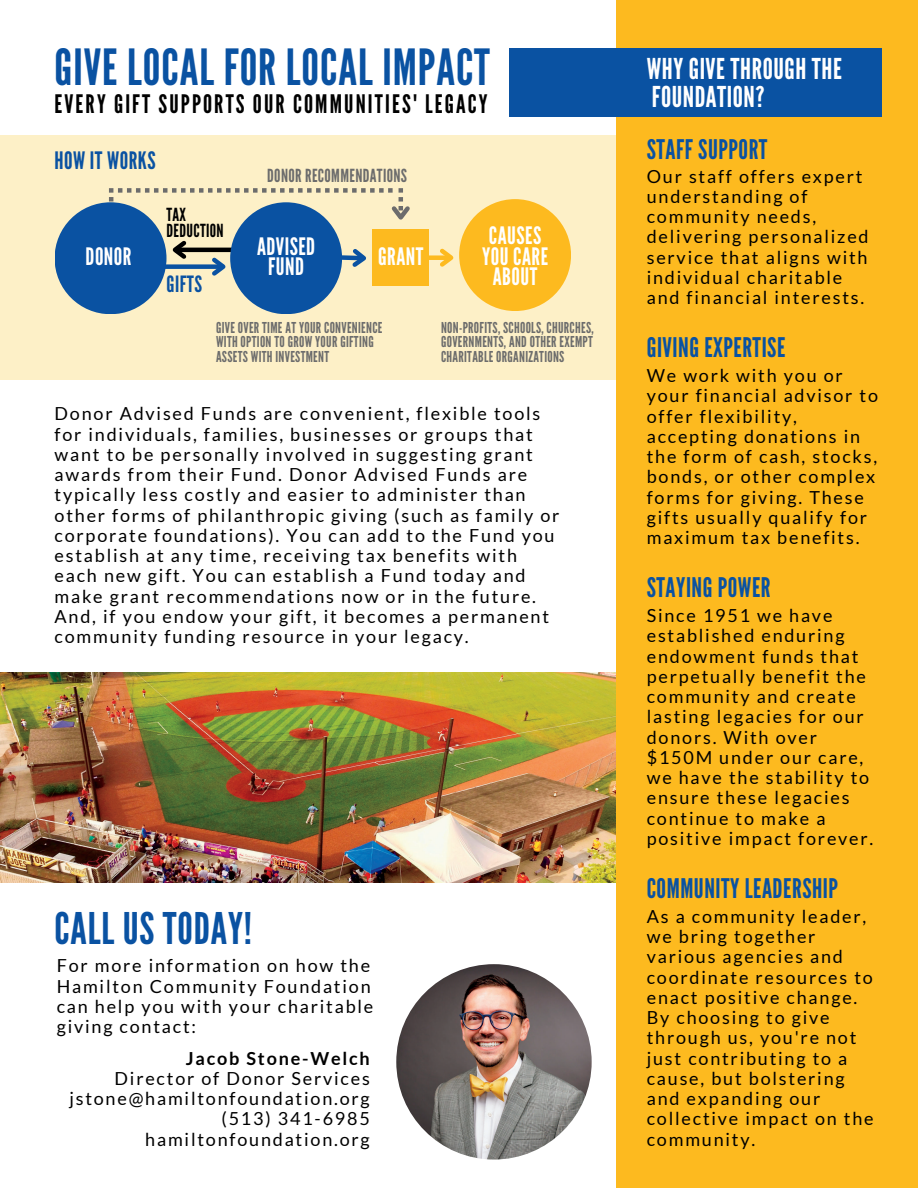
<style>
.page{position:relative;width:918px;height:1188px;background:#fff}
.page>*{position:absolute;margin:0;border:0;box-sizing:border-box;transform-origin:0 0}
.t1{font:49.8px "League Gothic";letter-spacing:.02em;color:#0a52a2}
.t2{font:43.65px "League Gothic";letter-spacing:.02em;color:#0a52a2}
.t3{font:28.65px/28.2px "League Gothic";letter-spacing:.02em;color:#fff}
.t4{font:27px "League Gothic";letter-spacing:.02em;color:#0a52a2}
.t5{font:25.5px "League Gothic";letter-spacing:.085em;color:#000}
.t6{font:24px/20.2px "League Gothic";letter-spacing:.02em;color:#fff;text-align:center}
.t7{font:24px "League Gothic";letter-spacing:.02em;color:#0a52a2}
.t8{font:22.35px "League Gothic";letter-spacing:.02em;color:#0a52a2}
.t9{font:18px/20.2px "Lato";letter-spacing:.1em;color:#000}
.t10{font:18px "League Gothic";letter-spacing:.02em;color:#6c6c6c}
.t11{font:700 18px "Lato";letter-spacing:.1em;color:#000}
.t12{font:18px "League Gothic";letter-spacing:.02em;color:#000}
.t13{font:15px/14.7px "League Gothic";letter-spacing:.02em;color:#6c6c6c}
</style>
<div class="page">
<div style="left:0;top:135px;width:699px;height:245px;background:#fdf0c7"></div>
<div style="left:101px;top:264px;width:122px;height:5px;background:#0a52a2"></div>
<svg style="left:208px;top:257px;width:23px;height:19px"></svg>
<img style="left:0;top:672px;width:616px;height:210px">
<div style="left:616px;top:0;width:302px;height:1188px;background:#fdba1f"></div>
<div style="left:510px;top:49px;width:372px;height:68px;background:#0a52a2"></div>
<div style="left:55px;top:202px;width:112px;height:112px;background:#0a52a2;border-radius:50%"></div>
<hr style="left:175px;top:248px;width:92px;height:4px;background:#000">
<svg style="left:172px;top:240px;width:18px;height:19px"></svg>
<svg style="left:341px;top:248px;width:25px;height:21px"></svg>
<div style="left:230px;top:202px;width:112px;height:112px;background:#0a52a2;border-radius:50%"></div>
<div style="left:405px;top:255px;width:46px;height:5px;background:#fdba1f"></div>
<svg style="left:436px;top:248px;width:18px;height:19px"></svg>
<div style="left:372px;top:229px;width:57px;height:57px;background:#fdba1f"></div>
<svg style="left:109px;top:188px;width:301px;height:40px"></svg>
<div style="left:459px;top:199px;width:112px;height:112px;background:#fdba1f;border-radius:50%"></div>
<img style="left:396px;top:964px;width:196px;height:196px;border-radius:50%">
<p class="t1" style="left:55px;top:38px;width:437px">GIVE LOCAL FOR LOCAL IMPACT</p>
<p class="t3" style="left:647px;top:55px;width:197px">WHY GIVE THROUGH THE<br>FOUNDATION?</p>
<p class="t4" style="left:647px;top:133px;width:122px">STAFF SUPPORT</p>
<p class="t9" style="left:647px;top:166px;width:223px">Our staff offers expert understanding of community needs, delivering personalized service that aligns with individual charitable and financial interests.</p>
<p class="t5" style="left:55px;top:89px;width:434px">EVERY GIFT SUPPORTS OUR COMMUNITIES' LEGACY</p>
<p class="t7" style="left:55px;top:147px;width:103px">HOW IT WORKS</p>
<p class="t10" style="left:267px;top:165px;width:141px">DONOR RECOMMENDATIONS</p>
<p class="t12" style="left:167px;top:204px;width:21px">TAX</p>
<p class="t12" style="left:167px;top:220px;width:59px">DEDUCTION</p>
<p class="t6" style="left:482px;top:226px;width:67px">CAUSES<br>YOU CARE<br>ABOUT</p>
<p class="t6" style="left:86px;top:247px;width:47px">DONOR</p>
<p class="t6" style="left:257px;top:236px;width:60px">ADVISED<br>FUND</p>
<p class="t6" style="left:378px;top:247px;width:47px">GRANT</p>
<p class="t8" style="left:167px;top:271px;width:37px">GIFTS</p>
<p class="t13" style="left:216px;top:320px;width:168px">GIVE OVER TIME AT YOUR CONVENIENCE<br>WITH OPTION TO GROW YOUR GIFTING<br>ASSETS WITH INVESTMENT</p>
<p class="t13" style="left:441px;top:320px;width:154px;text-align:justify">NON-PROFITS, SCHOOLS, CHURCHES, GOVERNMENTS, AND OTHER EXEMPT CHARITABLE ORGANIZATIONS</p>
<p class="t9" style="left:55px;top:403px;width:506px">Donor Advised Funds are convenient, flexible tools for individuals, families, businesses or groups that want to be personally involved in suggesting grant awards from their Fund. Donor Advised Funds are typically less costly and easier to administer than other forms of philanthropic giving (such as family or corporate foundations). You can add to the Fund you establish at any time, receiving tax benefits with each new gift. You can establish a Fund today and make grant recommendations now or in the future.<br>And, if you endow your gift, it becomes a permanent community funding resource in your legacy.</p>
<p class="t2" style="left:55px;top:903px;width:199px">CALL US TODAY!</p>
<p class="t9" style="left:57px;top:955px;width:318px">For more information on how the<br>Hamilton Community Foundation can help you with your charitable giving contact:</p>
<p class="t11" style="left:186px;top:1047px;width:185px">Jacob Stone-Welch</p>
<p class="t9" style="left:115px;top:1068px;width:257px">Director of Donor Services</p>
<p class="t9" style="left:69px;top:1088px;width:302px;text-align:right">jstone@hamiltonfoundation.org (513) 341-6985</p>
<p class="t9" style="left:145px;top:1129px;width:226px">hamiltonfoundation.org</p>
<p class="t4" style="left:647px;top:332px;width:140px">GIVING EXPERTISE</p>
<p class="t9" style="left:647px;top:365px;width:233px">We work with you or your financial advisor to offer flexibility, accepting donations in the form of cash, stocks, bonds, or other complex forms for giving. These gifts usually qualify for maximum tax benefits.</p>
<p class="t4" style="left:647px;top:572px;width:125px">STAYING POWER</p>
<p class="t9" style="left:647px;top:605px;width:228px">Since 1951 we have established enduring endowment funds that perpetually benefit the community and create lasting legacies for our donors. With over $150M under our care, we have the stability to ensure these legacies continue to make a positive impact forever.</p>
<p class="t4" style="left:647px;top:872px;width:193px">COMMUNITY LEADERSHIP</p>
<p class="t9" style="left:647px;top:906px;width:228px">As a community leader, we bring together various agencies and coordinate resources to enact positive change.<br>By choosing to give through us, you're not just contributing to a cause, but bolstering and expanding our collective impact on the community.</p>
</div>
